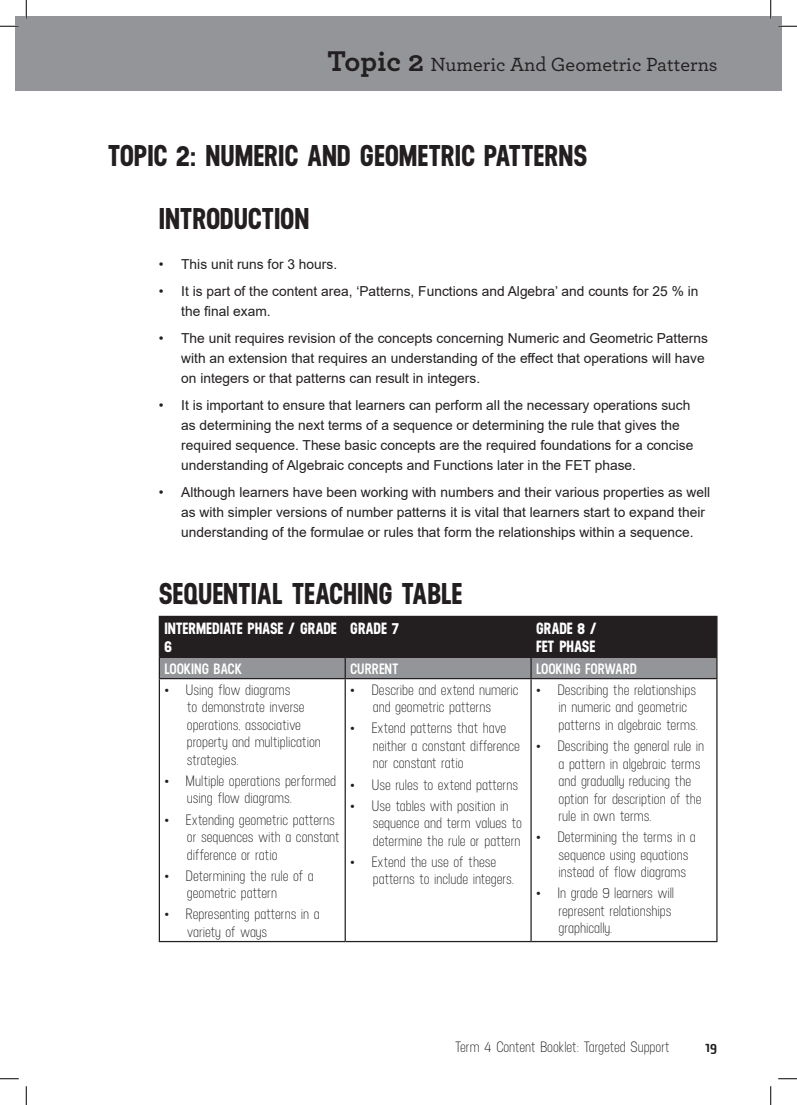
<style>
.page{position:relative;width:797px;height:1105px;background:#fff}
.page>*{position:absolute;margin:0;border:0;box-sizing:border-box;transform-origin:0 0}
.t1{font:700 30px/63px "Neusa";letter-spacing:-.005em;color:#231f20}
.t2{font:500 20px "Archer";color:#231f20}
.t3{font:700 16.25px/18.8px "Neusa";letter-spacing:-.01em;color:#fff}
.t4{font:15px/17.5px "Neusa";color:#231f20}
.t5{font:600 15px "Neusa";letter-spacing:-.01em;color:#fff}
.t6{font:700 15px "Clio C Bold";color:#231f20}
.t7{font:13.75px/20px "Arial";color:#231f20}
.s1{font-weight:700;font-size:30px}
.s2{font-weight:300}
</style>
<div class="page">
<div style="left:16px;top:16px;width:765px;height:75px;background:#939598"></div>
<svg style="left:159px;top:616px;width:558px;height:62px;background:#464446"></svg>
<hr style="left:159px;top:678px;width:186px;height:1px;background:#231f20">
<hr style="left:159px;top:679px;width:1px;height:262px;background:#231f20">
<hr style="left:345px;top:678px;width:186px;height:1px;background:#231f20">
<hr style="left:344px;top:679px;width:2px;height:262px;background:#231f20">
<hr style="left:531px;top:678px;width:186px;height:1px;background:#231f20">
<hr style="left:530px;top:679px;width:1px;height:262px;background:#231f20">
<hr style="left:716px;top:679px;width:1px;height:262px;background:#231f20">
<hr style="left:159px;top:941px;width:186px;height:1px;background:#231f20">
<hr style="left:345px;top:941px;width:186px;height:1px;background:#231f20">
<hr style="left:531px;top:941px;width:186px;height:1px;background:#231f20">
<svg style="left:0;top:25px;width:19px;height:2px"></svg>
<svg style="left:778px;top:25px;width:19px;height:2px"></svg>
<svg style="left:0;top:1078px;width:19px;height:1px"></svg>
<svg style="left:778px;top:1078px;width:19px;height:1px"></svg>
<svg style="left:25px;top:0;width:2px;height:19px"></svg>
<svg style="left:25px;top:1086px;width:2px;height:19px"></svg>
<svg style="left:770px;top:0;width:1px;height:19px"></svg>
<svg style="left:770px;top:1086px;width:1px;height:19px"></svg>
<h2 class="t2" style="left:327px;top:50px;width:391px"><span class="s1">Topic 2</span> Numeric And Geometric Patterns</h2>
<h1 class="t1" style="left:159px;top:123px;width:430px;text-indent:-51px">TOPIC 2: NUMERIC AND GEOMETRIC PATTERNS<br>INTRODUCTION</h1>
<p class="t7" style="left:159px;top:254px;width:180px">• This unit runs for 3 hours.</p>
<p class="t7" style="left:181px;top:281px;width:518px;text-indent:-22px">• It is part of the content area, ‘Patterns, Functions and Algebra’ and counts for 25 % in the final exam.</p>
<p class="t7" style="left:181px;top:328px;width:528px;text-indent:-22px">• The unit requires revision of the concepts concerning Numeric and Geometric Patterns with an extension that requires an understanding of the effect that operations will have on integers or that patterns can result in integers.</p>
<p class="t7" style="left:181px;top:395px;width:513px;text-indent:-22px">• It is important to ensure that learners can perform all the necessary operations such as determining the next terms of a sequence or determining the rule that gives the required sequence. These basic concepts are the required foundations for a concise understanding of Algebraic concepts and Functions later in the FET phase.</p>
<p class="t7" style="left:181px;top:482px;width:530px;text-indent:-22px">• Although learners have been working with numbers and their various properties as well as with simpler versions of number patterns it is vital that learners start to expand their understanding of the formulae or rules that form the relationships within a sequence.</p>
<h1 class="t1" style="left:159px;top:561px;width:305px">SEQUENTIAL TEACHING TABLE</h1>
<p class="t3" style="left:164px;top:618px;width:174px">INTERMEDIATE PHASE / GRADE<br>6</p>
<p class="t3" style="left:350px;top:618px;width:50px">GRADE 7</p>
<p class="t3" style="left:536px;top:618px;width:62px">GRADE 8 /<br>FET PHASE</p>
<p class="t5" style="left:164px;top:658px;width:79px">LOOKING BACK</p>
<p class="t5" style="left:350px;top:658px;width:50px">CURRENT</p>
<p class="t5" style="left:536px;top:658px;width:102px">LOOKING FORWARD</p>
<p class="t4" style="left:187px;top:680px;width:135px;text-indent:-22px"><span class="s2">•</span> Using flow diagrams<br>to demonstrate inverse operations, associative property and multiplication strategies.</p>
<p class="t4" style="left:187px;top:772px;width:151px;text-indent:-22px"><span class="s2">•</span> Multiple operations performed using flow diagrams.</p>
<p class="t4" style="left:187px;top:810px;width:154px;text-indent:-22px"><span class="s2">•</span> Extending geometric patterns or sequences with a constant difference or ratio</p>
<p class="t4" style="left:187px;top:866px;width:128px;text-indent:-22px"><span class="s2">•</span> Determining the rule of a geometric pattern</p>
<p class="t4" style="left:187px;top:905px;width:134px;text-indent:-22px"><span class="s2">•</span> Representing patterns in a variety of ways</p>
<p class="t4" style="left:350px;top:681px;width:170px;text-align:center"><span class="s2">•</span> Describe and extend numeric and geometric patterns</p>
<p class="t4" style="left:373px;top:719px;width:149px;text-indent:-22px"><span class="s2">•</span> Extend patterns that have neither a constant difference nor constant ratio</p>
<p class="t4" style="left:350px;top:775px;width:169px"><span class="s2">•</span> Use rules to extend patterns</p>
<p class="t4" style="left:373px;top:796px;width:151px;text-indent:-22px"><span class="s2">•</span> Use tables with position in sequence and term values to determine the rule or pattern</p>
<p class="t4" style="left:373px;top:852px;width:143px;text-indent:-22px"><span class="s2">•</span> Extend the use of these patterns to include integers.</p>
<p class="t4" style="left:558px;top:681px;width:141px;text-indent:-22px"><span class="s2">•</span> Describing the relationships in numeric and geometric patterns in algebraic terms.</p>
<p class="t4" style="left:558px;top:737px;width:147px;text-indent:-22px"><span class="s2">•</span> Describing the general rule in a pattern in algebraic terms and gradually reducing the option for description of the rule in own terms.</p>
<p class="t4" style="left:558px;top:828px;width:139px;text-indent:-22px"><span class="s2">•</span> Determining the terms in a sequence using equations instead of flow diagrams</p>
<p class="t4" style="left:558px;top:884px;width:117px;text-indent:-22px"><span class="s2">•</span> In grade 9 learners will represent relationships graphically.</p>
<p class="t4" style="left:455px;top:1037px;width:216px">Term 4 Content Booklet: Targeted Support</p>
<p class="t6" style="left:705px;top:1038px;width:14px">19</p>
</div>
